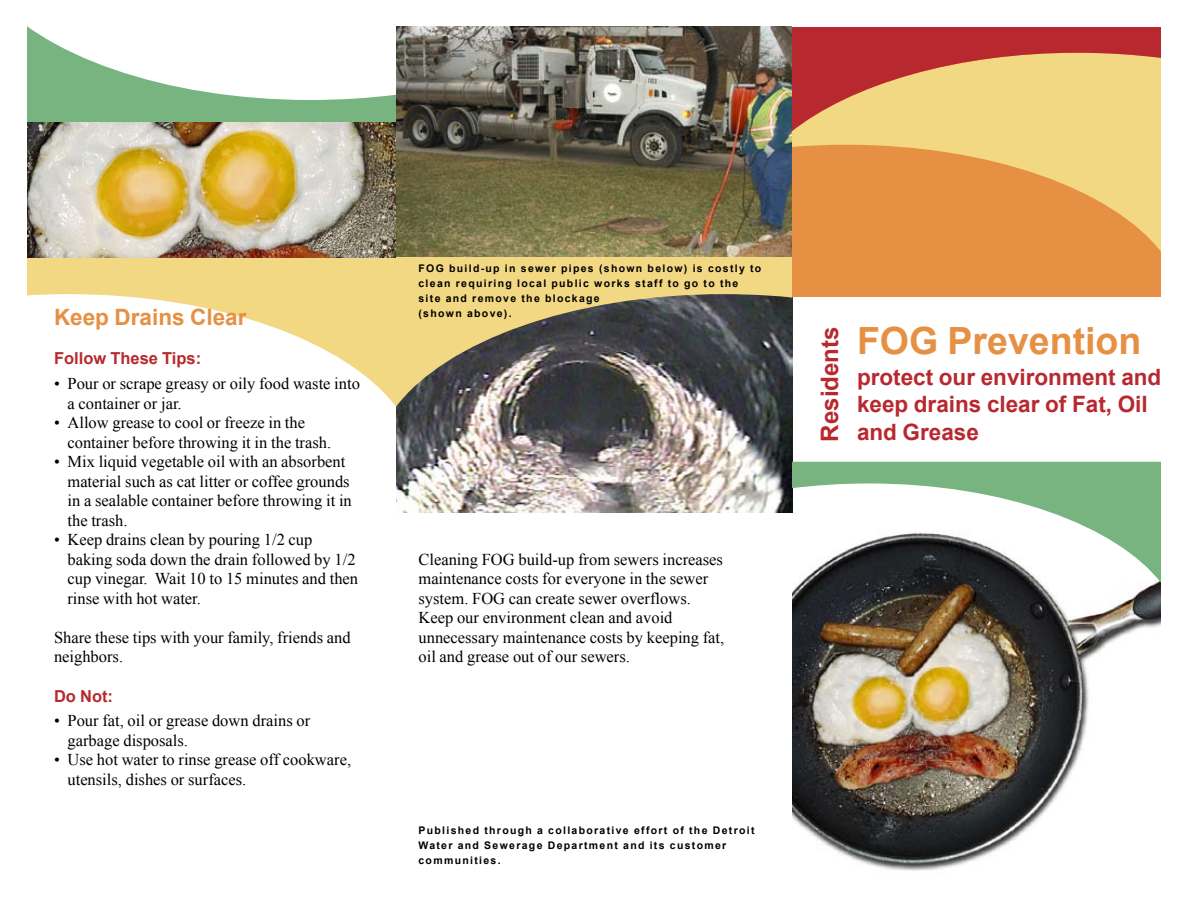
<style>
.page{position:relative;width:1188px;height:918px;background:#fff}
.page>*{position:absolute;margin:0;border:0;box-sizing:border-box;transform-origin:0 0}
.t1{font:700 37.5px "Arial";color:#e69044}
.t2{font:700 24px "Arial";color:#b8292f}
.t3{font:700 22.5px/27.2px "Arial";color:#b8292f}
.t4{font:700 22.5px "Arial";color:#e69044}
.t5{font:16.5px/19.5px "Times New Roman";color:#000}
.t6{font:700 16.5px "Arial";color:#b8292f}
.t7{font:700 10.5px/15px "Arial";letter-spacing:.125em;color:#000}
</style>
<div class="page">
<img style="left:792px;top:584px;width:369px;height:287px">
<img style="left:396px;top:27px;width:396px;height:230px">
<img style="left:396px;top:407px;width:396px;height:106px">
<svg style="left:27px;top:26px;width:369px;height:97px"></svg>
<div style="left:792px;top:39px;width:369px;height:258px;background:#e69044"></div>
<svg style="left:792px;top:462px;width:369px;height:122px"></svg>
<svg style="left:792px;top:132px;width:369px;height:120px"></svg>
<svg style="left:792px;top:27px;width:369px;height:105px;background:#d98d5f"></svg>
<svg style="left:396px;top:257px;width:396px;height:150px;background:#948967"></svg>
<svg style="left:27px;top:257px;width:369px;height:150px"></svg>
<img style="left:27px;top:123px;width:369px;height:134px">
<p class="t7" style="left:418px;top:261px;width:344px">FOG build-up in sewer pipes (shown below) is costly to clean requiring local public works staff to go to the site and remove the blockage</p>
<h3 class="t4" style="left:54px;top:302px;width:194px">Keep Drains Clear</h3>
<p class="t7" style="left:418px;top:306px;width:95px">(shown above).</p>
<p class="t6" style="left:54px;top:348px;width:149px">Follow These Tips:</p>
<p class="t5" style="left:68px;top:374px;width:294px;text-indent:-14px">• Pour or scrape greasy or oily food waste into a container or jar.</p>
<p class="t5" style="left:68px;top:413px;width:265px;text-indent:-13px">• Allow grease to cool or freeze in the container before throwing it in the trash.</p>
<p class="t5" style="left:68px;top:452px;width:286px;text-indent:-13px">• Mix liquid vegetable oil with an absorbent material such as cat litter or coffee grounds in a sealable container before throwing it in the trash.</p>
<p class="t5" style="left:68px;top:530px;width:292px;text-indent:-13px">• Keep drains clean by pouring 1/2 cup baking soda down the drain followed by 1/2 cup vinegar. Wait 10 to 15 minutes and then rinse with hot water.</p>
<p class="t5" style="left:54px;top:627px;width:298px">Share these tips with your family, friends and neighbors.</p>
<p class="t6" style="left:54px;top:685px;width:61px">Do Not:</p>
<p class="t5" style="left:68px;top:711px;width:244px;text-indent:-14px">• Pour fat, oil or grease down drains or garbage disposals.</p>
<p class="t5" style="left:68px;top:750px;width:285px;text-indent:-13px">• Use hot water to rinse grease off cookware, utensils, dishes or surfaces.</p>
<p class="t7" style="left:418px;top:823px;width:338px">Published through a collaborative effort of the Detroit<br>Water and Sewerage Department and its customer communities.</p>
<p class="t5" style="left:418px;top:549px;width:307px">Cleaning FOG build-up from sewers increases maintenance costs for everyone in the sewer system. FOG can create sewer overflows.<br>Keep our environment clean and avoid unnecessary maintenance costs by keeping fat, oil and grease out of our sewers.</p>
<h2 class="t2" style="left:814px;top:442px;width:117px;rotate:-90deg">Residents</h2>
<h1 class="t1" style="left:857px;top:316px;width:286px">FOG Prevention</h1>
<h3 class="t3" style="left:857px;top:365px;width:306px">protect our environment and keep drains clear of Fat, Oil</h3>
<h3 class="t3" style="left:857px;top:419px;width:123px">and Grease</h3>
</div>
